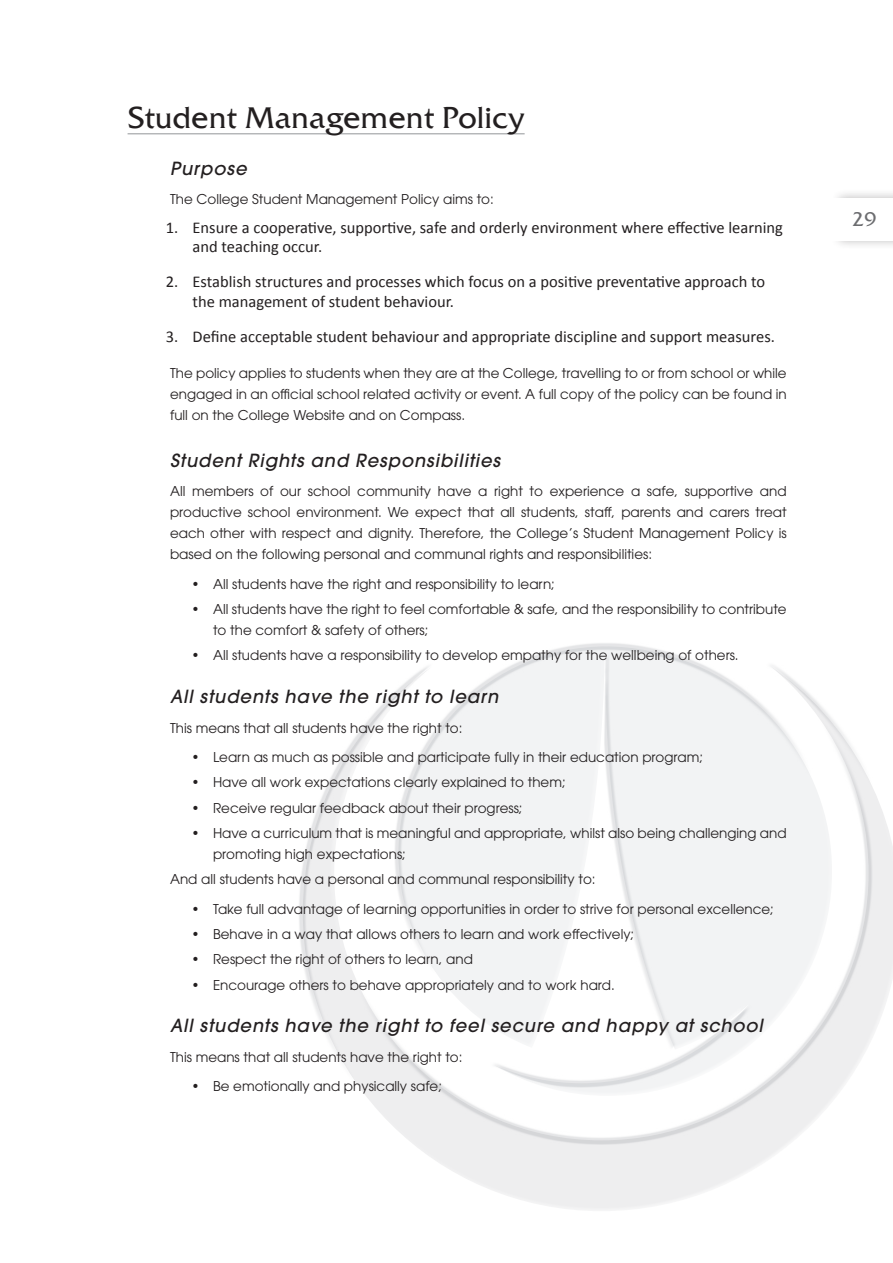
<style>
.page{position:relative;width:893px;height:1263px;background:#fff}
.page>*{position:absolute;margin:0;border:0;box-sizing:border-box;transform-origin:0 0}
.Main_Heading{font:30px "Friz Quadrata Com";color:#231f20}
.t1{font:19.5px "Friz Quadrata Com";color:#6c6d70}
.Heading_3{font:italic 500 18px "ITC Avant Garde Std";letter-spacing:.05em;color:#231f20}
.t2{font:16.5px/19.8px "Calibri";color:#231f20}
.Indented_dot_Points{font:13.5px/21px "ITC Avant Garde Pro";color:#231f20}
.Indented_Body_Text{font:13.5px/21px "ITC Avant Garde Pro";color:#231f20;text-align:justify}
</style>
<div class="page">
<div style="left:831px;top:188px;width:62px;height:63px;background:#231f20;opacity:.3"></div>
<div style="left:818px;top:198px;width:75px;height:43px;background:#fff"></div>
<div style="left:330px;top:651px;width:563px;height:564px;background:#fff;opacity:.75"></div>
<div style="left:299px;top:643px;width:574px;height:502px;background:#dcdddf;opacity:.75"></div>
<hr style="left:128px;top:133px;width:397px;height:1px;background:#939598">
<p class="Main_Heading" style="left:128px;top:99px;width:399px">Student Management Policy</p>
<p class="Heading_3" style="left:170px;top:157px;width:78px">Purpose</p>
<p class="Indented_Body_Text" style="left:170px;top:189px;width:325px">The College Student Management Policy aims to:</p>
<p class="t2" style="left:193px;top:217px;width:592px;text-indent:-27px">1. Ensure a cooperative, supportive, safe and orderly environment where effective learning and teaching occur.</p>
<p class="t2" style="left:193px;top:272px;width:574px;text-indent:-27px">2. Establish structures and processes which focus on a positive preventative approach to the management of student behaviour.</p>
<p class="t2" style="left:166px;top:327px;width:611px">3. Define acceptable student behaviour and appropriate discipline and support measures.</p>
<p class="Indented_Body_Text" style="left:170px;top:362px;width:618px">The policy applies to students when they are at the College, travelling to or from school or while engaged in an official school related activity or event. A full copy of the policy can be found in full on the College Website and on Compass.</p>
<p class="Heading_3" style="left:170px;top:449px;width:332px">Student Rights and Responsibilities</p>
<p class="Indented_Body_Text" style="left:170px;top:481px;width:618px">All members of our school community have a right to experience a safe, supportive and productive school environment. We expect that all students, staff, parents and carers treat each other with respect and dignity. Therefore, the College’s Student Management Policy is based on the following personal and communal rights and responsibilities:</p>
<p class="Indented_dot_Points" style="left:191px;top:573px;width:365px">• All students have the right and responsibility to learn;</p>
<p class="Indented_dot_Points" style="left:213px;top:598px;width:575px;text-indent:-22px">• All students have the right to feel comfortable &amp; safe, and the responsibility to contribute to the comfort &amp; safety of others;</p>
<p class="Indented_dot_Points" style="left:191px;top:645px;width:549px">• All students have a responsibility to develop empathy for the wellbeing of others.</p>
<p class="Heading_3" style="left:170px;top:685px;width:330px">All students have the right to learn</p>
<p class="Indented_Body_Text" style="left:170px;top:717px;width:294px">This means that all students have the right to:</p>
<p class="Indented_dot_Points" style="left:191px;top:746px;width:513px">• Learn as much as possible and participate fully in their education program;</p>
<p class="Indented_dot_Points" style="left:191px;top:772px;width:376px">• Have all work expectations clearly explained to them;</p>
<p class="Indented_dot_Points" style="left:191px;top:797px;width:333px">• Receive regular feedback about their progress;</p>
<p class="Indented_dot_Points" style="left:213px;top:822px;width:575px;text-indent:-22px">• Have a curriculum that is meaningful and appropriate, whilst also being challenging and promoting high expectations;</p>
<p class="Indented_Body_Text" style="left:170px;top:869px;width:427px">And all students have a personal and communal responsibility to:</p>
<p class="Indented_dot_Points" style="left:191px;top:898px;width:584px">• Take full advantage of learning opportunities in order to strive for personal excellence;</p>
<p class="Indented_dot_Points" style="left:191px;top:923px;width:444px">• Behave in a way that allows others to learn and work effectively;</p>
<p class="Indented_dot_Points" style="left:191px;top:949px;width:283px">• Respect the right of others to learn, and</p>
<p class="Indented_dot_Points" style="left:191px;top:974px;width:425px">• Encourage others to behave appropriately and to work hard.</p>
<p class="Heading_3" style="left:170px;top:1014px;width:594px">All students have the right to feel secure and happy at school</p>
<p class="Indented_Body_Text" style="left:170px;top:1046px;width:294px">This means that all students have the right to:</p>
<p class="Indented_dot_Points" style="left:191px;top:1076px;width:252px">• Be emotionally and physically safe;</p>
<p class="t1" style="left:852px;top:207px;width:26px">29</p>
</div>
